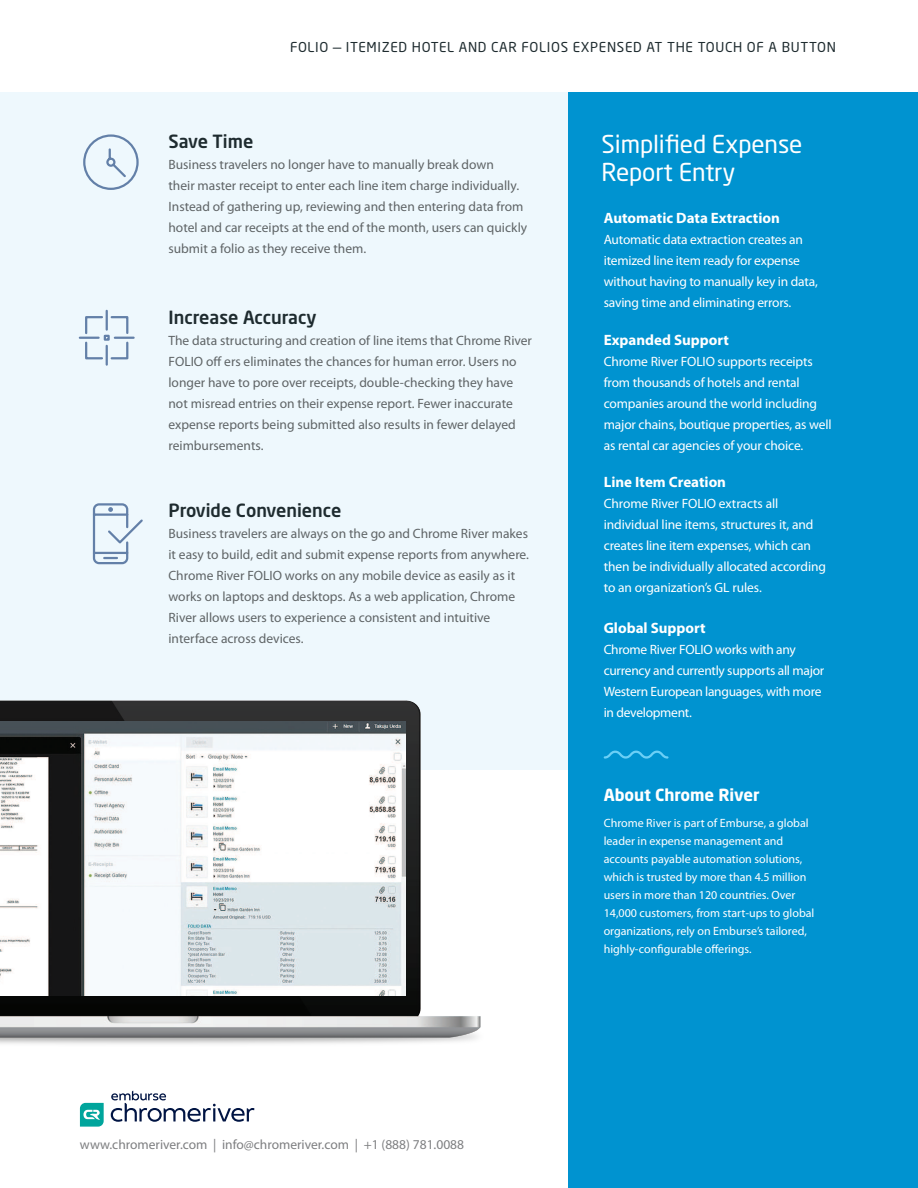
<style>
.page{position:relative;width:918px;height:1188px;background:#fff}
.page>*{position:absolute;margin:0;border:0;box-sizing:border-box;transform-origin:0 0}
.t1{font:24.3px/28px "Neo Sans Std";letter-spacing:-.005em;color:#fff}
.t2{font:500 18px "Neo Sans Std";color:#1e2b2f}
.t3{font:700 16.5px "Neo Sans Std";letter-spacing:-.005em;color:#fff}
.t4{font:700 15px "Myriad Pro";color:#fff}
.t5{font:13.5px/21px "Myriad Pro";color:#5f6466}
.t6{font:13.5px/21px "Myriad Pro";letter-spacing:-.01em;color:#fff}
.t7{font:13.5px "Neo Sans Std";letter-spacing:.05em;color:#1e2b2f}
.t8{font:13.5px "Myriad Pro";color:#7e7f81}
.t9{font:12px/18px "Myriad Pro";color:#fff}
</style>
<div class="page">
<svg style="left:80px;top:1103px;width:24px;height:24px"></svg>
<svg style="left:111px;top:1091px;width:143px;height:31px"></svg>
<div style="left:0;top:92px;width:794px;height:677px;background:#eef8fd"></div>
<div style="left:568px;top:92px;width:350px;height:1096px;background:#0093d0"></div>
<svg style="left:604px;top:751px;width:65px;height:8px"></svg>
<img style="left:0;top:700px;width:504px;height:344px">
<img style="left:0;top:721px;width:405px;height:275px">
<svg style="left:83px;top:134px;width:56px;height:56px"></svg>
<svg style="left:78px;top:309px;width:57px;height:57px"></svg>
<svg style="left:92px;top:503px;width:51px;height:62px"></svg>
<p class="t7" style="left:290px;top:42px;width:547px">FOLIO — ITEMIZED HOTEL AND CAR FOLIOS EXPENSED AT THE TOUCH OF A BUTTON</p>
<h2 class="t2" style="left:168px;top:134px;width:86px">Save Time</h2>
<p class="t5" style="left:168px;top:155px;width:360px">Business travelers no longer have to manually break down<br>their master receipt to enter each line item charge individually.<br>Instead of gathering up, reviewing and then entering data from hotel and car receipts at the end of the month, users can quickly submit a folio as they receive them.</p>
<h2 class="t2" style="left:168px;top:310px;width:150px">Increase Accuracy</h2>
<p class="t5" style="left:168px;top:331px;width:365px">The data structuring and creation of line items that Chrome River FOLIO of ers eliminates the chances for human error. Users no longer have to pore over receipts, double-checking they have not misread entries on their expense report. Fewer inaccurate expense reports being submitted also results in fewer delayed reimbursements.</p>
<h2 class="t2" style="left:168px;top:504px;width:174px">Provide Convenience</h2>
<p class="t5" style="left:168px;top:525px;width:362px">Business travelers are always on the go and Chrome River makes it easy to build, edit and submit expense reports from anywhere.<br>Chrome River FOLIO works on any mobile device as easily as it works on laptops and desktops. As a web application, Chrome River allows users to experience a consistent and intuitive interface across devices.</p>
<h1 class="t1" style="left:602px;top:132px;width:202px">Simplified Expense<br>Report Entry</h1>
<p class="t4" style="left:604px;top:213px;width:178px">Automatic Data Extraction</p>
<p class="t6" style="left:604px;top:231px;width:216px">Automatic data extraction creates an itemized line item ready for expense without having to manually key in data, saving time and eliminating errors.</p>
<p class="t4" style="left:604px;top:334px;width:127px">Expanded Support</p>
<p class="t6" style="left:604px;top:352px;width:230px">Chrome River FOLIO supports receipts from thousands of hotels and rental companies around the world including major chains, boutique properties, as well as rental car agencies of your choice.</p>
<p class="t4" style="left:604px;top:477px;width:124px">Line Item Creation</p>
<p class="t6" style="left:604px;top:494px;width:224px">Chrome River FOLIO extracts all individual line items, structures it, and creates line item expenses, which can then be individually allocated according to an organization’s GL rules.</p>
<p class="t4" style="left:604px;top:622px;width:104px">Global Support</p>
<p class="t6" style="left:604px;top:640px;width:222px">Chrome River FOLIO works with any currency and currently supports all major<br>Western European languages, with more in development.</p>
<p class="t3" style="left:604px;top:785px;width:157px">About Chrome River</p>
<p class="t9" style="left:604px;top:815px;width:212px">Chrome River is part of Emburse, a global leader in expense management and accounts payable automation solutions, which is trusted by more than 4.5 million users in more than 120 countries. Over 14,000 customers, from start-ups to global organizations, rely on Emburse’s tailored, highly-conigurable oferings.</p>
<p class="t8" style="left:80px;top:1139px;width:386px">www.chromeriver.com | info@chromeriver.com | +1 (888) 781.0088</p>
</div>
